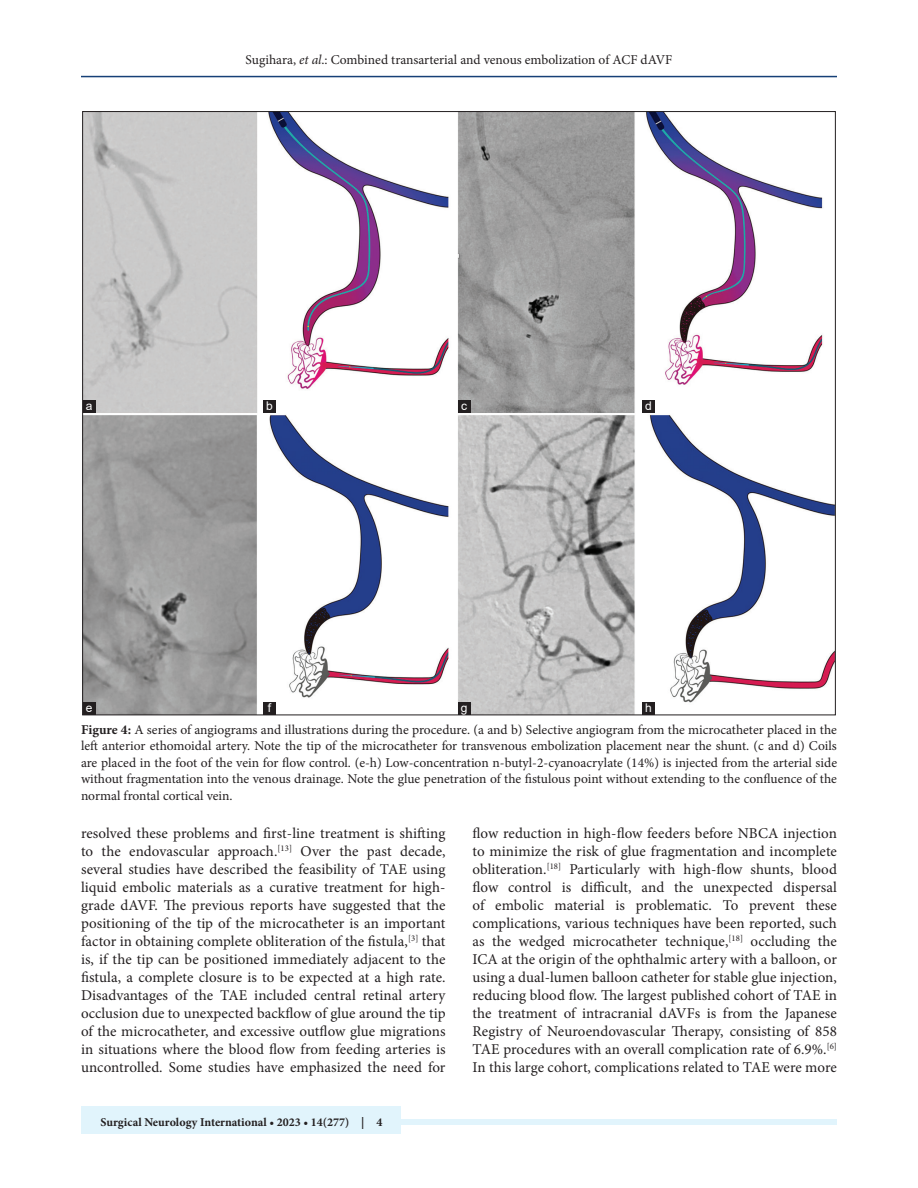
<style>
.page{position:relative;width:918px;height:1188px;background:#fff}
.page>*{position:absolute;margin:0;border:0;box-sizing:border-box;transform-origin:0 0}
.TX{font:15px/18px "Minion Pro";color:#231f20;text-align:justify}
.FGC{font:13.5px/16.5px "Minion Pro";color:#231f20;text-align:justify}
.t1{font:700 12px "Minion Pro";color:#231f20}
.LABEL{font:12px "Arial";color:#fff}
.s1{font-style:italic}
.s2{font-weight:700}
</style>
<div class="page">
<hr style="left:81px;top:76px;width:756px;height:1px;background:#164077">
<div style="left:81px;top:1119px;width:756px;height:6px;background:#e1f4fc"></div>
<div style="left:81px;top:1106px;width:319px;height:28px;background:#e1f4fc"></div>
<img style="left:84px;top:113px;width:750px;height:600px">
<div style="left:83px;top:400px;width:13px;height:13px;background:#231f20"></div>
<div style="left:263px;top:400px;width:13px;height:13px;background:#231f20"></div>
<div style="left:458px;top:400px;width:13px;height:13px;background:#231f20"></div>
<div style="left:642px;top:400px;width:13px;height:13px;background:#231f20"></div>
<div style="left:83px;top:702px;width:12px;height:13px;background:#231f20"></div>
<div style="left:263px;top:702px;width:13px;height:13px;background:#231f20"></div>
<div style="left:458px;top:702px;width:13px;height:13px;background:#231f20"></div>
<div style="left:642px;top:702px;width:13px;height:13px;background:#231f20"></div>
<p class="FGC" style="left:246px;top:51px;width:428px">Sugihara, <span class="s1">et al</span>.: Combined transarterial and venous embolization of ACF dAVF</p>
<p class="LABEL" style="left:86px;top:398px;width:8px">a</p>
<p class="LABEL" style="left:266px;top:398px;width:8px">b</p>
<p class="LABEL" style="left:461px;top:398px;width:7px">c</p>
<p class="LABEL" style="left:645px;top:397px;width:8px">d</p>
<p class="LABEL" style="left:86px;top:699px;width:8px">e</p>
<p class="LABEL" style="left:268px;top:699px;width:5px">f</p>
<p class="LABEL" style="left:461px;top:699px;width:8px">g</p>
<p class="LABEL" style="left:645px;top:699px;width:8px">h</p>
<p class="FGC" style="left:81px;top:721px;width:758px"><span class="s2">Figure 4:</span> A series of angiograms and illustrations during the procedure. (a and b) Selective angiogram from the microcatheter placed in the left anterior ethomoidal artery. Note the tip of the microcatheter for transvenous embolization placement near the shunt. (c and d) Coils are placed in the foot of the vein for flow control. (e-h) Low-concentration n-butyl-2-cyanoacrylate (14%) is injected from the arterial side without fragmentation into the venous drainage. Note the glue penetration of the fistulous point without extending to the confluence of the normal frontal cortical vein.</p>
<p class="TX" style="left:81px;top:824px;width:366px">resolved these problems and first-line treatment is shifting to the endovascular approach.<sup>[13]</sup> Over the past decade, several studies have described the feasibility of TAE using liquid embolic materials as a curative treatment for high&shy;grade dAVF. The previous reports have suggested that the positioning of the tip of the microcatheter is an important factor in obtaining complete obliteration of the fistula,<sup>[3]</sup> that is, if the tip can be positioned immediately adjacent to the fistula, a complete closure is to be expected at a high rate.<br>Disadvantages of the TAE included central retinal artery occlusion due to unexpected backflow of glue around the tip of the microcatheter, and excessive outflow glue migrations in situations where the blood flow from feeding arteries is uncontrolled. Some studies have emphasized the need for</p>
<p class="TX" style="left:472px;top:824px;width:366px">flow reduction in high-flow feeders before NBCA injection to minimize the risk of glue fragmentation and incomplete obliteration.<sup>[18]</sup> Particularly with high-flow shunts, blood flow control is difficult, and the unexpected dispersal of embolic material is problematic. To prevent these complications, various techniques have been reported, such as the wedged microcatheter technique,<sup>[18]</sup> occluding the ICA at the origin of the ophthalmic artery with a balloon, or using a dual-lumen balloon catheter for stable glue injection, reducing blood flow. The largest published cohort of TAE in the treatment of intracranial dAVFs is from the Japanese Registry of Neuroendovascular Therapy, consisting of 858<br>TAE procedures with an overall complication rate of 6.9%.<sup>[6] </sup>In this large cohort, complications related to TAE were more</p>
<p class="t1" style="left:100px;top:1113px;width:284px">Surgical Neurology International • 2023 • 14(277) | 4</p>
</div>
